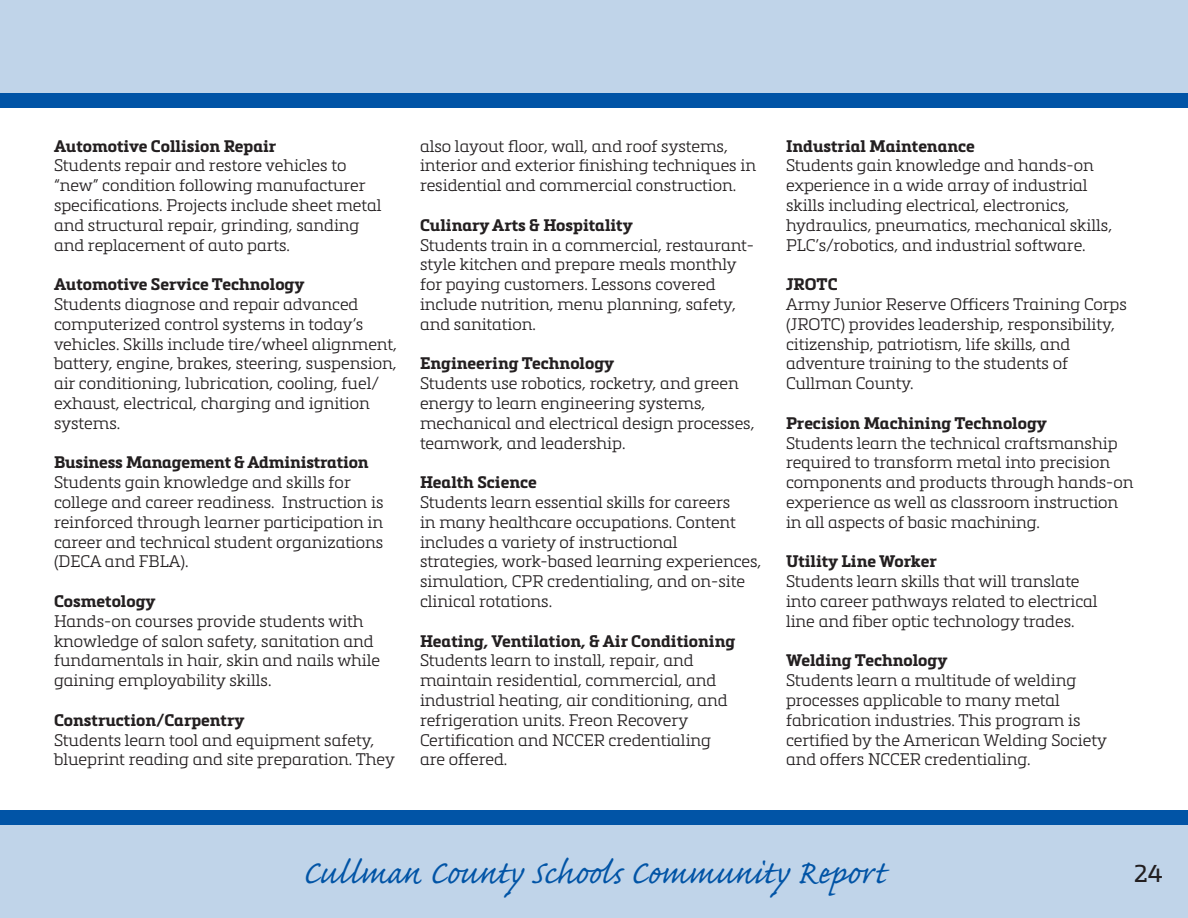
<style>
.page{position:relative;width:1188px;height:918px;background:#fff}
.page>*{position:absolute;margin:0;border:0;box-sizing:border-box;transform-origin:0 0}
.t1{font:42px "Caflisch Script Pro";color:#0154a6}
.t2{font:24px "Metronic Slab Pro";color:#231f20}
.t3{font:300 16.5px/19.8px "Metronic Slab Pro";color:#231f20}
.t4{font:700 16.5px "Metronic Slab Pro";color:#231f20}
</style>
<div class="page">
<div style="left:0;top:93px;width:1188px;height:15px;background:#0154a6"></div>
<div style="left:0;top:810px;width:1188px;height:15px;background:#0154a6"></div>
<div style="left:0;top:0;width:1188px;height:94px;background:#c0d4e9"></div>
<div style="left:0;top:825px;width:1188px;height:93px;background:#c0d4e9"></div>
<hr style="left:0;top:825px;width:1px;height:93px;background:#0154a6">
<p class="t4" style="left:54px;top:135px;width:224px">Automotive Collision Repair</p>
<p class="t3" style="left:54px;top:155px;width:294px">Students repair and restore vehicles to</p>
<p class="t3" style="left:54px;top:175px;width:329px">“new” condition following manufacturer specifications. Projects include sheet metal and structural repair, grinding, sanding</p>
<p class="t3" style="left:54px;top:234px;width:238px">and replacement of auto parts.</p>
<p class="t4" style="left:54px;top:274px;width:252px">Automotive Service Technology</p>
<p class="t3" style="left:54px;top:294px;width:345px">Students diagnose and repair advanced computerized control systems in today’s vehicles. Skills include tire/wheel alignment, battery, engine, brakes, steering, suspension, air conditioning, lubrication, cooling, fuel/ exhaust, electrical, charging and ignition systems.</p>
<p class="t4" style="left:54px;top:452px;width:316px">Business Management &amp; Administration</p>
<p class="t3" style="left:54px;top:472px;width:331px">Students gain knowledge and skills for college and career readiness. Instruction is reinforced through learner participation in career and technical student organizations (DECA and FBLA).</p>
<p class="t4" style="left:54px;top:591px;width:103px">Cosmetology</p>
<p class="t3" style="left:54px;top:611px;width:328px">Hands-on courses provide students with knowledge of salon safety, sanitation and fundamentals in hair, skin and nails while gaining employability skills.</p>
<p class="t4" style="left:54px;top:710px;width:192px">Construction/Carpentry</p>
<p class="t3" style="left:54px;top:729px;width:342px">Students learn tool and equipment safety, blueprint reading and site preparation. They</p>
<p class="t3" style="left:420px;top:135px;width:338px">also layout floor, wall, and roof systems, interior and exterior finishing techniques in residential and commercial construction.</p>
<p class="t4" style="left:420px;top:215px;width:214px">Culinary Arts &amp; Hospitality</p>
<p class="t3" style="left:420px;top:234px;width:336px">Students train in a commercial, restaurant-</p>
<p class="t3" style="left:420px;top:254px;width:318px">style kitchen and prepare meals monthly</p>
<p class="t3" style="left:420px;top:274px;width:297px">for paying customers. Lessons covered</p>
<p class="t3" style="left:420px;top:294px;width:318px">include nutrition, menu planning, safety, and sanitation.</p>
<p class="t4" style="left:420px;top:353px;width:196px">Engineering Technology</p>
<p class="t3" style="left:420px;top:373px;width:320px">Students use robotics, rocketry, and green energy to learn engineering systems,</p>
<p class="t3" style="left:420px;top:413px;width:336px">mechanical and electrical design processes, teamwork, and leadership.</p>
<p class="t4" style="left:420px;top:472px;width:118px">Health Science</p>
<p class="t3" style="left:420px;top:492px;width:312px">Students learn essential skills for careers</p>
<p class="t3" style="left:420px;top:512px;width:317px">in many healthcare occupations. Content includes a variety of instructional</p>
<p class="t3" style="left:420px;top:551px;width:343px">strategies, work-based learning experiences,</p>
<p class="t3" style="left:420px;top:571px;width:327px">simulation, CPR credentialing, and on-site clinical rotations.</p>
<p class="t4" style="left:420px;top:630px;width:317px">Heating, Ventilation, &amp; Air Conditioning</p>
<p class="t3" style="left:420px;top:650px;width:275px">Students learn to install, repair, and</p>
<p class="t3" style="left:420px;top:670px;width:298px">maintain residential, commercial, and</p>
<p class="t3" style="left:420px;top:690px;width:309px">industrial heating, air conditioning, and</p>
<p class="t3" style="left:420px;top:710px;width:270px">refrigeration units. Freon Recovery</p>
<p class="t3" style="left:420px;top:729px;width:293px">Certification and NCCER credentialing</p>
<p class="t3" style="left:420px;top:749px;width:89px">are offered.</p>
<p class="t4" style="left:786px;top:135px;width:190px">Industrial Maintenance</p>
<p class="t3" style="left:786px;top:155px;width:309px">Students gain knowledge and hands-on</p>
<p class="t3" style="left:786px;top:175px;width:303px">experience in a wide array of industrial</p>
<p class="t3" style="left:786px;top:195px;width:285px">skills including electrical, electronics,</p>
<p class="t3" style="left:786px;top:215px;width:328px">hydraulics, pneumatics, mechanical skills,<br>PLC’s/robotics, and industrial software.</p>
<p class="t4" style="left:786px;top:274px;width:53px">JROTC</p>
<p class="t3" style="left:786px;top:294px;width:342px">Army Junior Reserve Officers Training Corps (JROTC) provides leadership, responsibility, citizenship, patriotism, life skills, and</p>
<p class="t3" style="left:786px;top:353px;width:284px">adventure training to the students of</p>
<p class="t3" style="left:786px;top:373px;width:129px">Cullman County.</p>
<p class="t4" style="left:786px;top:413px;width:263px">Precision Machining Technology</p>
<p class="t3" style="left:786px;top:432px;width:349px">Students learn the technical craftsmanship required to transform metal into precision components and products through hands-on experience as well as classroom instruction in all aspects of basic machining.</p>
<p class="t4" style="left:786px;top:551px;width:152px">Utility Line Worker</p>
<p class="t3" style="left:786px;top:571px;width:295px">Students learn skills that will translate</p>
<p class="t3" style="left:786px;top:591px;width:313px">into career pathways related to electrical</p>
<p class="t3" style="left:786px;top:611px;width:290px">line and fiber optic technology trades.</p>
<p class="t4" style="left:786px;top:650px;width:163px">Welding Technology</p>
<p class="t3" style="left:786px;top:670px;width:292px">Students learn a multitude of welding</p>
<p class="t3" style="left:786px;top:690px;width:276px">processes applicable to many metal</p>
<p class="t3" style="left:786px;top:710px;width:296px">fabrication industries. This program is</p>
<p class="t3" style="left:786px;top:729px;width:322px">certified by the American Welding Society and offers NCCER credentialing.</p>
<p class="t1" style="left:302px;top:851px;width:585px">Cullman County Schools Community Report</p>
<p class="t2" style="left:1134px;top:856px;width:30px">24</p>
</div>
